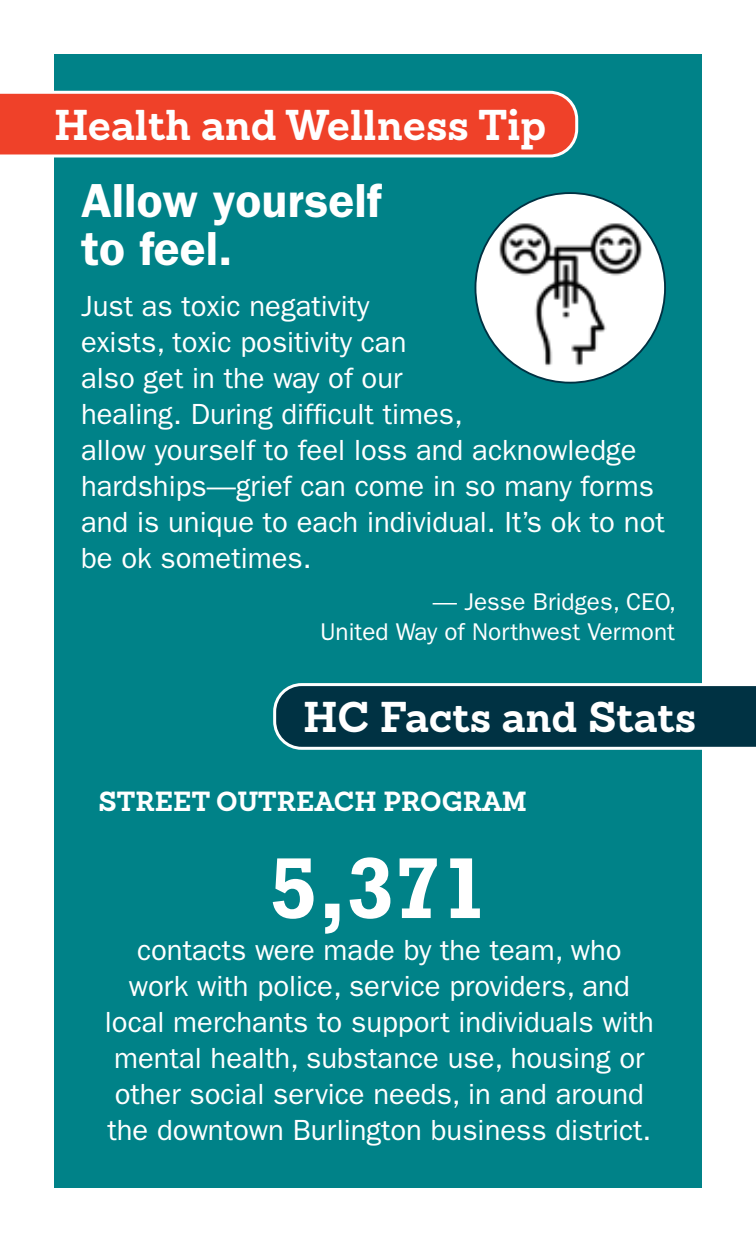
<style>
.page{position:relative;width:756px;height:1242px;background:#fff}
.page>*{position:absolute;margin:0;border:0;box-sizing:border-box;transform-origin:0 0}
.t1{font:700 87.9px "Rockwell";color:#fff}
.t2{font:600 48px/48px "ITC Franklin Gothic Std";color:#fff}
.t3{font:700 42px "Sanchez";color:#fff}
.t4{font:29.4px/36px "ITC Franklin Gothic Std";color:#fff}
.t5{font:700 27px "Sanchez";color:#fff}
.t6{font:24.3px/30.3px "ITC Franklin Gothic Std";color:#fff;text-align:right}
</style>
<div class="page">
<div style="left:54px;top:54px;width:648px;height:1134px;background:#008288"></div>
<img style="left:475px;top:193px;width:190px;height:190px;border-radius:95px">
<svg style="left:0;top:90px;width:579px;height:68px"></svg>
<svg style="left:273px;top:683px;width:483px;height:67px"></svg>
<h3 class="t3" style="left:54px;top:97px;width:494px">Health and Wellness Tip</h3>
<h2 class="t2" style="left:81px;top:177px;width:302px">Allow yourself to feel.</h2>
<p class="t4" style="left:81px;top:289px;width:585px">Just as toxic negativity<br>exists, toxic positivity can<br>also get in the way of our<br>healing. During difficult times,<br>allow yourself to feel loss and acknowledge hardships—grief can come in so many forms and is unique to each individual. It’s ok to not be ok sometimes.</p>
<p class="t6" style="left:320px;top:586px;width:358px">— Jesse Bridges, CEO,<br>United Way of Northwest Vermont</p>
<h3 class="t3" style="left:303px;top:689px;width:395px">HC Facts and Stats</h3>
<p class="t5" style="left:99px;top:783px;width:430px">STREET OUTREACH PROGRAM</p>
<h1 class="t1" style="left:270px;top:835px;width:221px">5,371</h1>
<p class="t4" style="left:105px;top:932px;width:551px;text-align:center">contacts were made by the team, who work with police, service providers, and local merchants to support individuals with mental health, substance use, housing or other social service needs, in and around the downtown Burlington business district.</p>
</div>
